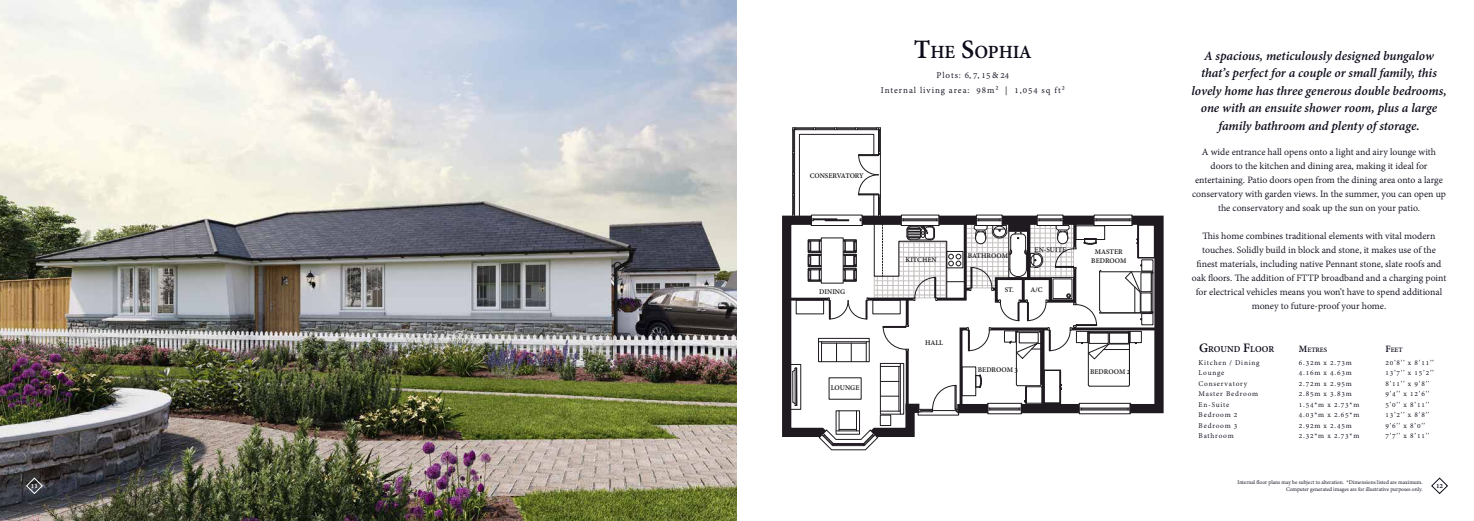
<style>
.page{position:relative;width:1474px;height:521px;background:#fff}
.page>*{position:absolute;margin:0;border:0;box-sizing:border-box;transform-origin:0 0}
.t1{font:700 20.21px "Adobe Devanagari";letter-spacing:-.005em;color:#0e0b1a}
.t2{font:italic 700 14px/17.5px "Adobe Devanagari";letter-spacing:-.005em;color:#0e0b1a;text-align:center}
.t3{font:10.5px/14px "Adobe Devanagari";color:#0e0b1a;text-align:center}
.t4{font:700 9.8px "Adobe Devanagari";letter-spacing:-.005em;color:#0e0b1a}
.t5{font:9.62px/15.8px "Adobe Devanagari";letter-spacing:.1em;color:#0e0b1a;text-align:center}
.t6{font:7.88px/10.5px "Adobe Devanagari";letter-spacing:.1em;color:#0e0b1a}
.t7{font:700 7.88px "Adobe Devanagari";color:#fff}
.t8{font:700 7.88px "Adobe Devanagari";color:#0f0d1a}
.t9{font:700 7.79px/9.4px "Adobe Devanagari";color:#1e1a1f;text-align:center}
.t10{font:700 7.35px "Adobe Devanagari";color:#0e0b1a}
.t11{font:6.12px/7.4px "Adobe Devanagari";color:#0e0b1a;text-align:right}
.s1{font-size:28.88px}
.s2{font-size:14px}
.s3{font-size:10.5px}
</style>
<div class="page">
<img style="left:0;top:0;width:737px;height:521px">
<svg style="left:782px;top:128px;width:382px;height:322px"></svg>
<svg style="left:1431px;top:477px;width:17px;height:17px"></svg>
<svg style="left:26px;top:477px;width:17px;height:17px"></svg>
<h1 class="t1" style="left:913px;top:40px;width:120px"><span class="s1">T</span>HE <span class="s1">S</span>OPHIA</h1>
<p class="t5" style="left:880px;top:68px;width:185px">Plots: 6, 7, 15 &amp; 24<br>Internal living area: 98m² | 1,054 sq ft²</p>
<p class="t9" style="left:809px;top:172px;width:56px">CONSERVATORY</p>
<p class="t9" style="left:819px;top:288px;width:27px">DINING</p>
<p class="t9" style="left:830px;top:384px;width:30px">LOUNGE</p>
<p class="t9" style="left:905px;top:256px;width:33px">KITCHEN</p>
<p class="t9" style="left:925px;top:339px;width:19px">HALL</p>
<p class="t9" style="left:968px;top:252px;width:42px">BATHROOM</p>
<p class="t9" style="left:1034px;top:245px;width:33px">EN-SUITE</p>
<p class="t9" style="left:1004px;top:286px;width:39px">ST. A/C</p>
<p class="t9" style="left:1091px;top:248px;width:37px">MASTER<br>BEDROOM</p>
<p class="t9" style="left:977px;top:366px;width:42px">BEDROOM 3</p>
<p class="t9" style="left:1090px;top:368px;width:42px">BEDROOM 2</p>
<h2 class="t2" style="left:1191px;top:48px;width:257px">A spacious, meticulously designed bungalow that’s perfect for a couple or small family, this lovely home has three generous double bedrooms, one with an ensuite shower room, plus a large family bathroom and plenty of storage.</h2>
<p class="t3" style="left:1192px;top:146px;width:255px">A wide entrance hall opens onto a light and airy lounge with doors to the kitchen and dining area, making it ideal for entertaining. Patio doors open from the dining area onto a large conservatory with garden views. In the summer, you can open up the conservatory and soak up the sun on your patio.</p>
<p class="t3" style="left:1191px;top:230px;width:256px">This home combines traditional elements with vital modern touches. Solidly build in block and stone, it makes use of the finest materials, including native Pennant stone, slate roofs and oak floors. The addition of FTTP broadband and a charging point for electrical vehicles means you won’t have to spend additional money to future-proof your home.</p>
<p class="t4" style="left:1199px;top:343px;width:77px"><span class="s2">G</span>ROUND <span class="s2">F</span>LOOR</p>
<p class="t10" style="left:1298px;top:346px;width:30px"><span class="s3">M</span>ETRES</p>
<p class="t10" style="left:1385px;top:346px;width:19px"><span class="s3">F</span>EET</p>
<p class="t6" style="left:1198px;top:358px;width:63px">Kitchen / Dining<br>Lounge<br>Conservatory<br>Master Bedroom<br>En-Suite<br>Bedroom 2<br>Bedroom 3<br>Bathroom</p>
<p class="t6" style="left:1298px;top:358px;width:62px">6.32m x 2.73m<br>4.16m x 4.63m<br>2.72m x 2.95m<br>2.85m x 3.83m<br>1.54*m x 2.73*m<br>4.03*m x 2.65*m<br>2.92m x 2.45m<br>2.32*m x 2.73*m</p>
<p class="t6" style="left:1385px;top:357px;width:50px">20’8’’ x 8’11’’<br>13’7’’ x 15’2’’<br>8’11’’ x 9’8’’<br>9’4’’ x 12’6’’<br>5’0’’ x 8’11’’<br>13’2’’ x 8’8’’<br>9’6’’ x 8’0’’<br>7’7’’ x 8’11’’</p>
<p class="t11" style="left:1237px;top:479px;width:186px">Internal floor plans may be subject to alteration. *Dimensions listed are maximum.<br>Computer generated images are for illustrative purposes only.</p>
<p class="t7" style="left:31px;top:481px;width:9px">11</p>
<p class="t8" style="left:1435px;top:481px;width:9px">12</p>
</div>
